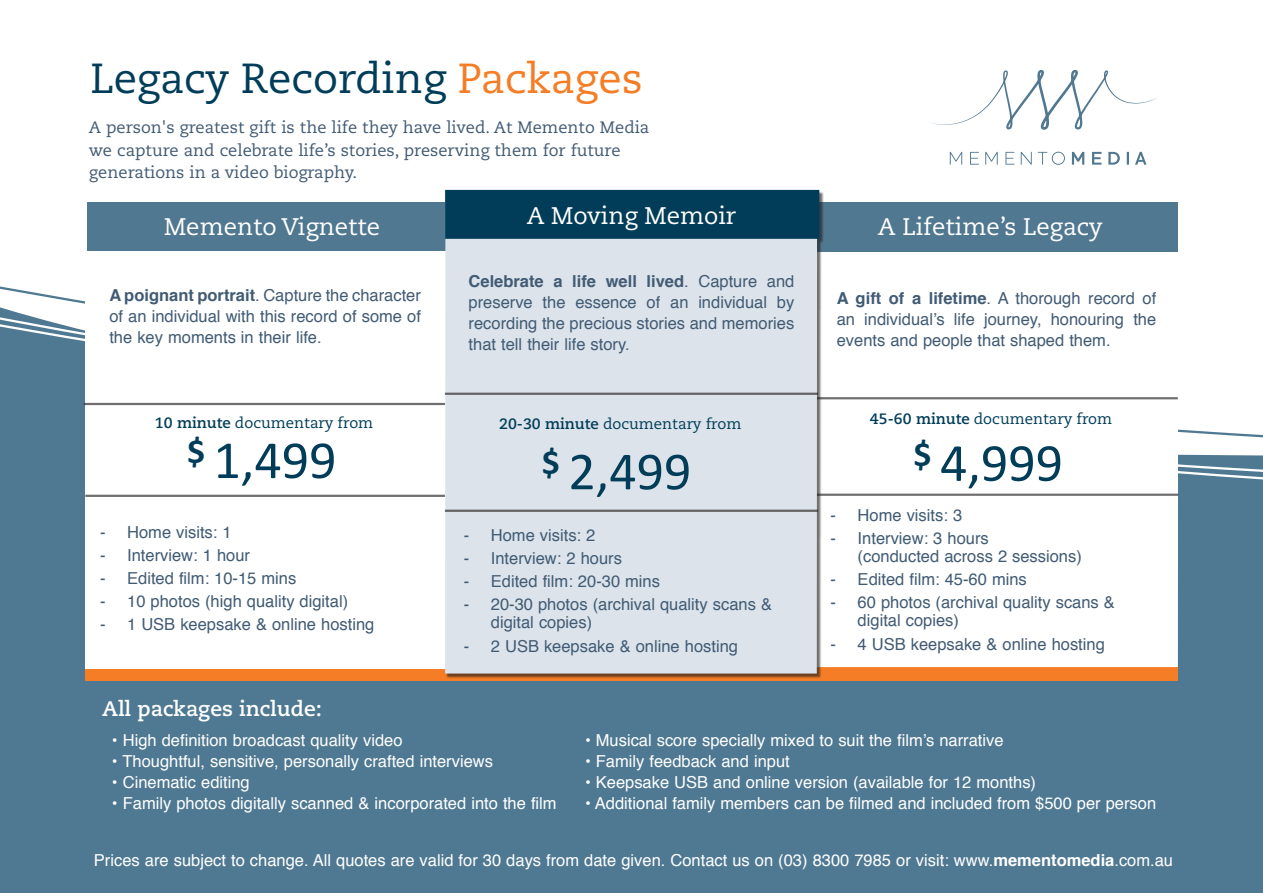
<style>
.page{position:relative;width:1263px;height:893px;background:#fff}
.page>*{position:absolute;margin:0;border:0;box-sizing:border-box;transform-origin:0 0}
.t1{font:54px "Calibri";color:#013d59}
.t2{font:42px "Caecilia LT Pro 55 Roman";color:#013d59}
.t3{font:24px "Caecilia LT Pro 55 Roman";color:#fff}
.t4{font:700 21px "Caecilia LT Pro 75";color:#fff}
.t5{font:16.5px/21px "Helvetica";color:#415b74;text-align:justify}
.t6{font:16.5px "Helvetica";color:#fff}
.t7{font:16.5px/22.5px "Caecilia LT Pro 55 Roman";color:#415b74}
.t8{font:15px "Caecilia LT Pro 55 Roman";color:#013d59}
.s1{color:#f47d25}
.s2{font-weight:700}
.s3{font-family:"Caecilia LT Pro 75";font-weight:700}
</style>
<div class="page">
<div style="left:0;top:489px;width:1263px;height:404px;background:#4f7992"></div>
<svg style="left:0;top:286px;width:1263px;height:203px"></svg>
<svg style="left:950px;top:152px;width:12px;height:13px"></svg>
<svg style="left:970px;top:152px;width:9px;height:13px"></svg>
<svg style="left:985px;top:152px;width:13px;height:13px"></svg>
<svg style="left:1005px;top:152px;width:9px;height:13px"></svg>
<svg style="left:1021px;top:152px;width:11px;height:13px"></svg>
<svg style="left:1038px;top:152px;width:27px;height:13px"></svg>
<svg style="left:1072px;top:152px;width:12px;height:13px"></svg>
<svg style="left:1092px;top:152px;width:9px;height:13px"></svg>
<svg style="left:1108px;top:152px;width:12px;height:13px"></svg>
<svg style="left:1127px;top:152px;width:2px;height:13px"></svg>
<svg style="left:1135px;top:152px;width:11px;height:13px"></svg>
<svg style="left:930px;top:70px;width:226px;height:60px"></svg>
<div style="left:85px;top:667px;width:1093px;height:14px;background:#f47d25"></div>
<div style="left:85px;top:204px;width:373px;height:464px;background:#fff"></div>
<div style="left:87px;top:202px;width:372px;height:49px;background:#517891"></div>
<hr style="left:84px;top:403px;width:361px;height:2px;background:#231f20">
<hr style="left:85px;top:495px;width:360px;height:2px;background:#231f20">
<div style="left:804px;top:202px;width:374px;height:465px;background:#fff"></div>
<div style="left:804px;top:202px;width:374px;height:50px;background:#517891"></div>
<hr style="left:807px;top:397px;width:371px;height:2px;background:#231f20">
<hr style="left:807px;top:494px;width:371px;height:2px;background:#231f20">
<div style="left:446px;top:191px;width:378px;height:487px;background:#231f20;opacity:.65"></div>
<div style="left:445px;top:190px;width:372px;height:483px;background:#dce3ea"></div>
<div style="left:445px;top:190px;width:374px;height:49px;background:#013d59;border:2px solid #013d59"></div>
<hr style="left:445px;top:510px;width:373px;height:2px;background:#231f20">
<hr style="left:445px;top:393px;width:373px;height:2px;background:#231f20">
<h2 class="t2" style="left:91px;top:51px;width:554px">Legacy Recording <span class="s1">Packages</span></h2>
<p class="t7" style="left:89px;top:116px;width:562px">A person's greatest gift is the life they have lived. At Memento Media we capture and celebrate life’s stories, preserving them for future generations in a video biography.</p>
<h3 class="t3" style="left:164px;top:211px;width:218px">Memento Vignette</h3>
<p class="t5" style="left:109px;top:286px;width:313px"><span class="s2">A poignant portrait</span>. Capture the character of an individual with this record of some of the key moments in their life.</p>
<p class="t8" style="left:155px;top:412px;width:220px"><span class="s3">10 minute</span> documentary from</p>
<h1 class="t1" style="left:187px;top:426px;width:151px"><sup>$</sup> 1,499</h1>
<p class="t5" style="left:100px;top:522px;width:133px">- Home visits: 1</p>
<p class="t5" style="left:100px;top:545px;width:151px">- Interview: 1 hour</p>
<p class="t5" style="left:100px;top:568px;width:198px">- Edited film: 10-15 mins</p>
<p class="t5" style="left:100px;top:591px;width:250px">- 10 photos (high quality digital)</p>
<p class="t5" style="left:100px;top:614px;width:276px">- 1 USB keepsake &amp; online hosting</p>
<h3 class="t3" style="left:527px;top:200px;width:211px">A Moving Memoir</h3>
<p class="t5" style="left:469px;top:272px;width:327px"><span class="s2">Celebrate a life well lived</span>. Capture and preserve the essence of an individual by recording the precious stories and memories that tell their life story.</p>
<p class="t8" style="left:499px;top:414px;width:244px"><span class="s3">20-30 minute</span> documentary from</p>
<h1 class="t1" style="left:542px;top:437px;width:151px"><sup>$</sup> 2,499</h1>
<p class="t5" style="left:464px;top:525px;width:133px">- Home visits: 2</p>
<p class="t5" style="left:464px;top:548px;width:160px">- Interview: 2 hours</p>
<p class="t5" style="left:464px;top:571px;width:198px">- Edited film: 20-30 mins</p>
<p class="t5" style="left:491px;top:596px;width:283px;line-height:18px;text-indent:-27px">- 20-30 photos (archival quality scans &amp; digital copies)</p>
<p class="t5" style="left:464px;top:636px;width:276px">- 2 USB keepsake &amp; online hosting</p>
<h3 class="t3" style="left:878px;top:211px;width:226px">A Lifetime’s Legacy</h3>
<p class="t5" style="left:837px;top:288px;width:321px"><span class="s2">A gift of a lifetime</span>. A thorough record of an individual’s life journey, honouring the events and people that shaped them.</p>
<p class="t8" style="left:870px;top:409px;width:244px"><span class="s3">45-60 minute</span> documentary from</p>
<h1 class="t1" style="left:914px;top:429px;width:151px"><sup>$</sup> 4,999</h1>
<p class="t5" style="left:831px;top:505px;width:133px">- Home visits: 3</p>
<p class="t5" style="left:858px;top:530px;width:226px;line-height:18px;text-indent:-27px">- Interview: 3 hours<br>(conducted across 2 sessions)</p>
<p class="t5" style="left:831px;top:570px;width:198px">- Edited film: 45-60 mins</p>
<p class="t5" style="left:858px;top:594px;width:259px;line-height:18px;text-indent:-27px">- 60 photos (archival quality scans &amp; digital copies)</p>
<p class="t5" style="left:831px;top:634px;width:276px">- 4 USB keepsake &amp; online hosting</p>
<p class="t4" style="left:102px;top:694px;width:221px">All packages include:</p>
<p class="t6" style="left:112px;top:727px;width:292px">• High definition broadcast quality video</p>
<p class="t6" style="left:112px;top:749px;width:383px">• Thoughtful, sensitive, personally crafted interviews</p>
<p class="t6" style="left:112px;top:770px;width:139px">• Cinematic editing</p>
<p class="t6" style="left:112px;top:791px;width:446px">• Family photos digitally scanned &amp; incorporated into the film</p>
<p class="t6" style="left:585px;top:728px;width:420px">• Musical score specially mixed to suit the film’s narrative</p>
<p class="t6" style="left:585px;top:749px;width:206px">• Family feedback and input</p>
<p class="t6" style="left:585px;top:770px;width:453px">• Keepsake USB and online version (available for 12 months)</p>
<p class="t6" style="left:585px;top:791px;width:573px">• Additional family members can be filmed and included from $500 per person</p>
<p class="t6" style="left:94px;top:848px;width:1081px">Prices are subject to change. All quotes are valid for 30 days from date given. Contact us on (03) 8300 7985 or visit: www.<span class="s2">mementomedia</span>.com.au</p>
</div>
